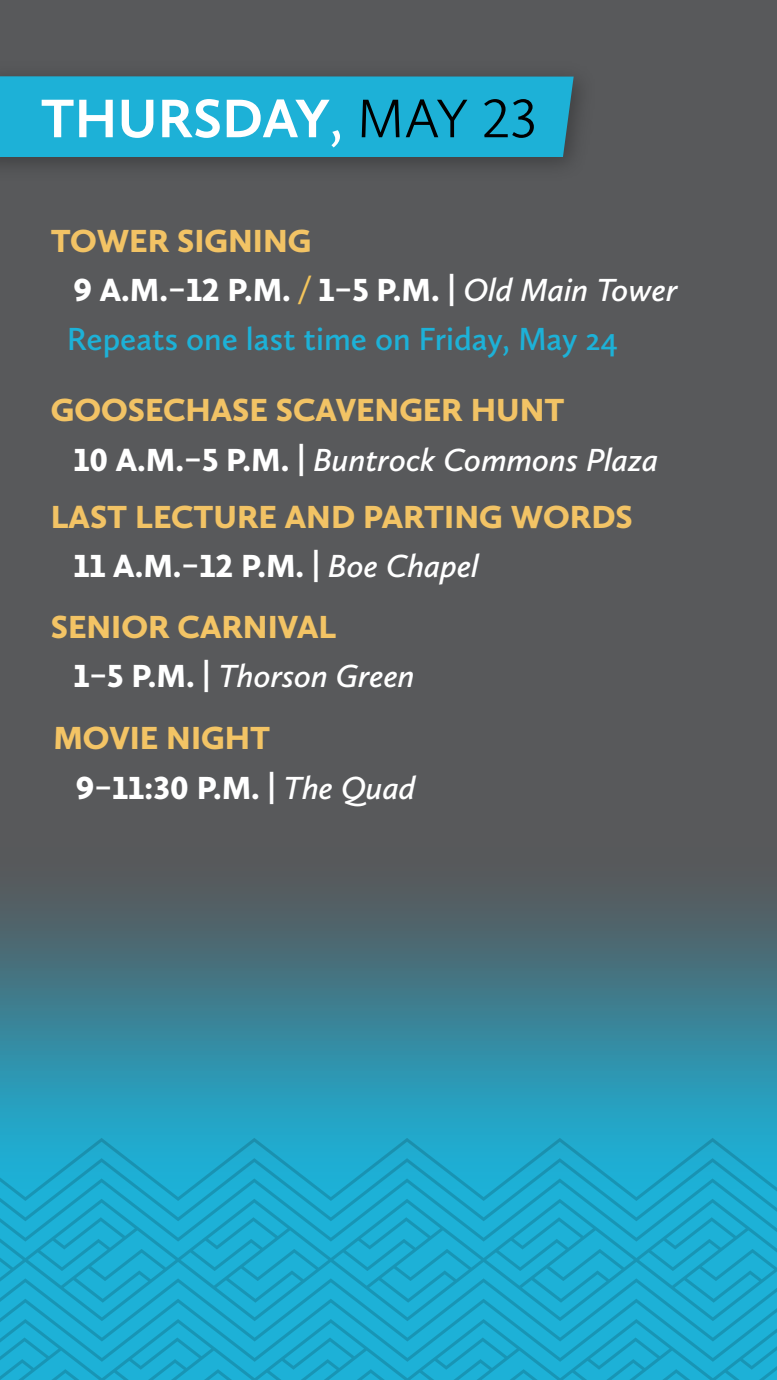
<style>
.page{position:relative;width:777px;height:1380px;background:#fff}
.page>*{position:absolute;margin:0;border:0;box-sizing:border-box;transform-origin:0 0}
.t1{font:700 56.25px "Calluna Sans";color:#fff}
.t2{font:900 33.12px/49.4px "Calluna Sans";color:#f2c365}
.t3{font:600 33.12px/49.4px "Calluna Sans";color:#1db1d7}
.t4{font:900 33.12px/49.4px "Calluna Sans";color:#f3c465}
.t5{font:900 33.12px/49.4px "Calluna Sans";color:#fff}
.s1{font-weight:600}
.s2{font-weight:300;color:#000}
.s3{font-weight:900;color:#f2c365}
.s4{font-weight:900;color:#fff}
.s5{color:#f4c55c}
.s6{font-style:italic;color:#fff}
.s7{color:#fff}
.s8{font-weight:600;font-style:italic;color:#fff}
.s9{color:#f3c465}
.s10{font-weight:600;font-style:italic}
</style>
<div class="page">
<div style="left:0;top:0;width:776px;height:1380px;background:#58595b"></div>
<svg style="left:0;top:908px;width:776px;height:230px;background:#398498"></svg>
<svg style="left:0;top:1362px;width:776px;height:18px;background:#1babcf"></svg>
<svg style="left:0;top:1321px;width:776px;height:41px;background:#1babd0"></svg>
<svg style="left:0;top:1242px;width:776px;height:79px;background:#1babcf"></svg>
<div style="left:0;top:1138px;width:776px;height:20px;background:#20abce"></div>
<svg style="left:0;top:1158px;width:776px;height:21px;background:#1daacf"></svg>
<svg style="left:0;top:1179px;width:776px;height:63px;background:#1babd0"></svg>
<div style="left:0;top:76px;width:579px;height:89px;background:#494a4c"></div>
<div style="left:0;top:76px;width:573px;height:81px;background:#1db1d7"></div>
<h1 class="t1" style="left:41px;top:84px;width:498px">THURSDAY<span class="s1">,</span> <span class="s2">MAY 23</span></h1>
<p class="t3" style="left:67px;top:215px;width:612px;text-indent:-16px"><span class="s3">TOWER SIGNING<br></span><span class="s4">9 A.M.–12 P.M.</span> <span class="s5">/</span> <span class="s4">1–5 P.M. |</span> <span class="s6">Old Main Tower<br></span>Repeats one last time on Friday, May 24</p>
<p class="t2" style="left:73px;top:385px;width:586px;text-indent:-23px">GOOSECHASE SCAVENGER HUNT<br><span class="s7">10 A.M.–5 P.M. |</span> <span class="s8">Buntrock Commons Plaza</span></p>
<p class="t2" style="left:73px;top:491px;width:560px;text-indent:-23px">LAST LECTURE AND PARTING WORDS<br><span class="s7">11 A.M.–12 P.M. |</span> <span class="s8">Boe Chapel</span></p>
<p class="t4" style="left:73px;top:602px;width:342px;text-indent:-23px">SENIOR CARNIVAL<br><span class="s7">1–5 P.M. |</span> <span class="s8">Thorson Green</span></p>
<p class="t5" style="left:76px;top:713px;width:341px;text-indent:-22px"><span class="s9">MOVIE NIGHT<br></span>9–11:30 P.M. | <span class="s10">The Quad</span></p>
</div>
